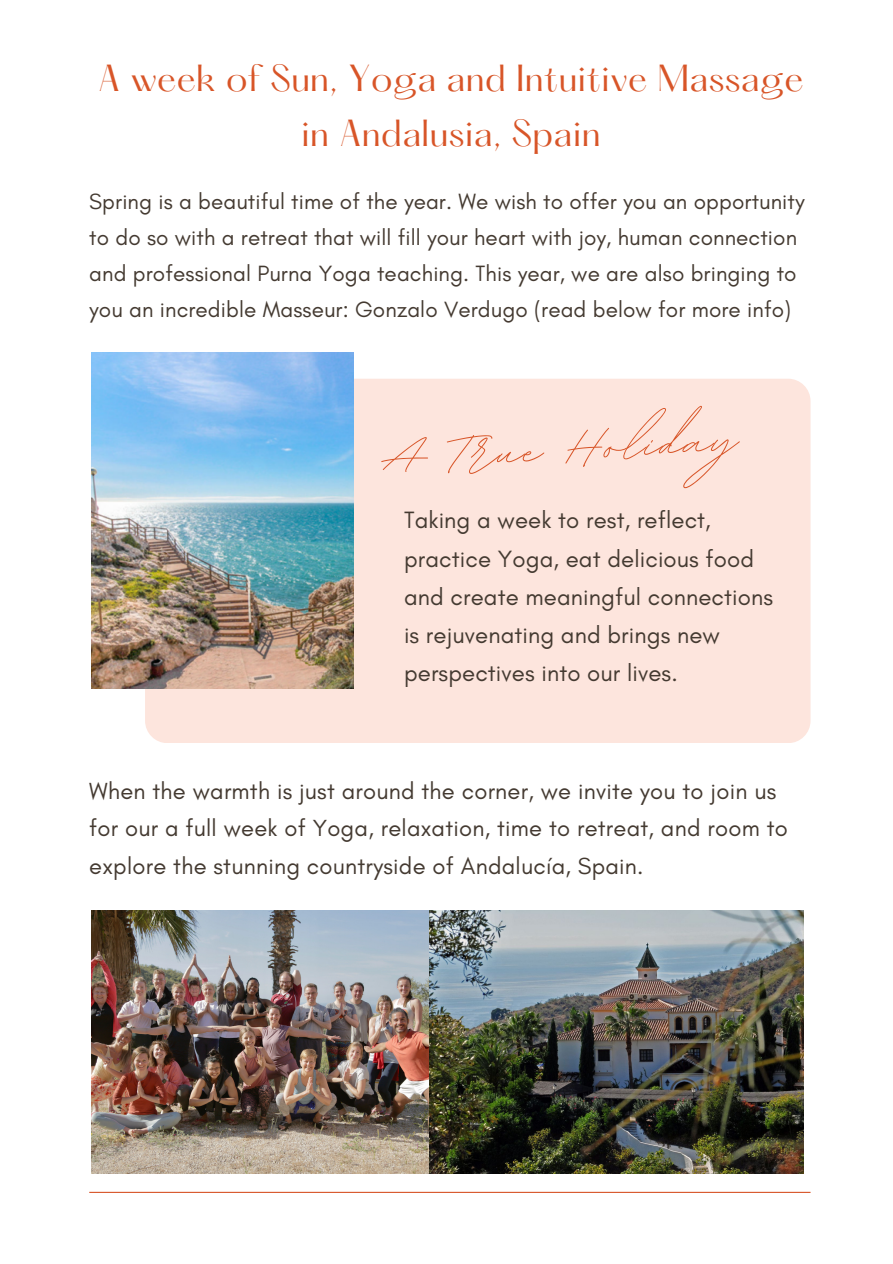
<style>
.page{position:relative;width:893px;height:1264px;background:#fff}
.page>*{position:absolute;margin:0;border:0;box-sizing:border-box;transform-origin:0 0}
.t1{font:88.2px "BD Script";color:#d85528}
.t2{font:33px/55.1px "Hatton";letter-spacing:.01em;color:#d85528;text-align:center}
.t3{font:24px/38.2px "Glacial Indifference";letter-spacing:.005em;color:#443a31}
.t4{font:23.7px/37.8px "Glacial Indifference";letter-spacing:.01em;color:#443a31}
.t5{font:22.5px/36px "Glacial Indifference";letter-spacing:.005em;color:#443a31}
</style>
<div class="page">
<div style="left:145px;top:379px;width:665px;height:364px;background:#fde5dd;border-radius:22px"></div>
<img style="left:91px;top:352px;width:262px;height:336px">
<hr style="left:89px;top:1191px;width:721px;height:1px;background:#d85528">
<img style="left:91px;top:910px;width:338px;height:263px">
<img style="left:429px;top:910px;width:374px;height:263px">
<p class="t2" style="left:98px;top:54px;width:707px">A week of Sun, Yoga and Intuitive Massage in Andalusia, Spain</p>
<p class="t5" style="left:89px;top:183px;width:716px">Spring is a beautiful time of the year. We wish to offer you an opportunity to do so with a retreat that will fill your heart with joy, human connection and professional Purna Yoga teaching. This year, we are also bringing to you an incredible Masseur: Gonzalo Verdugo (read below for more info)</p>
<p class="t1" style="left:379px;top:399px;width:357px;rotate:-3deg">A True Holiday</p>
<p class="t3" style="left:404px;top:501px;width:370px">Taking a week to rest, reflect, practice Yoga, eat delicious food and create meaningful connections is rejuvenating and brings new perspectives into our lives.</p>
<p class="t4" style="left:89px;top:771px;width:700px">When the warmth is just around the corner, we invite you to join us for our a full week of Yoga, relaxation, time to retreat, and room to explore the stunning countryside of Andalucía, Spain.</p>
</div>
